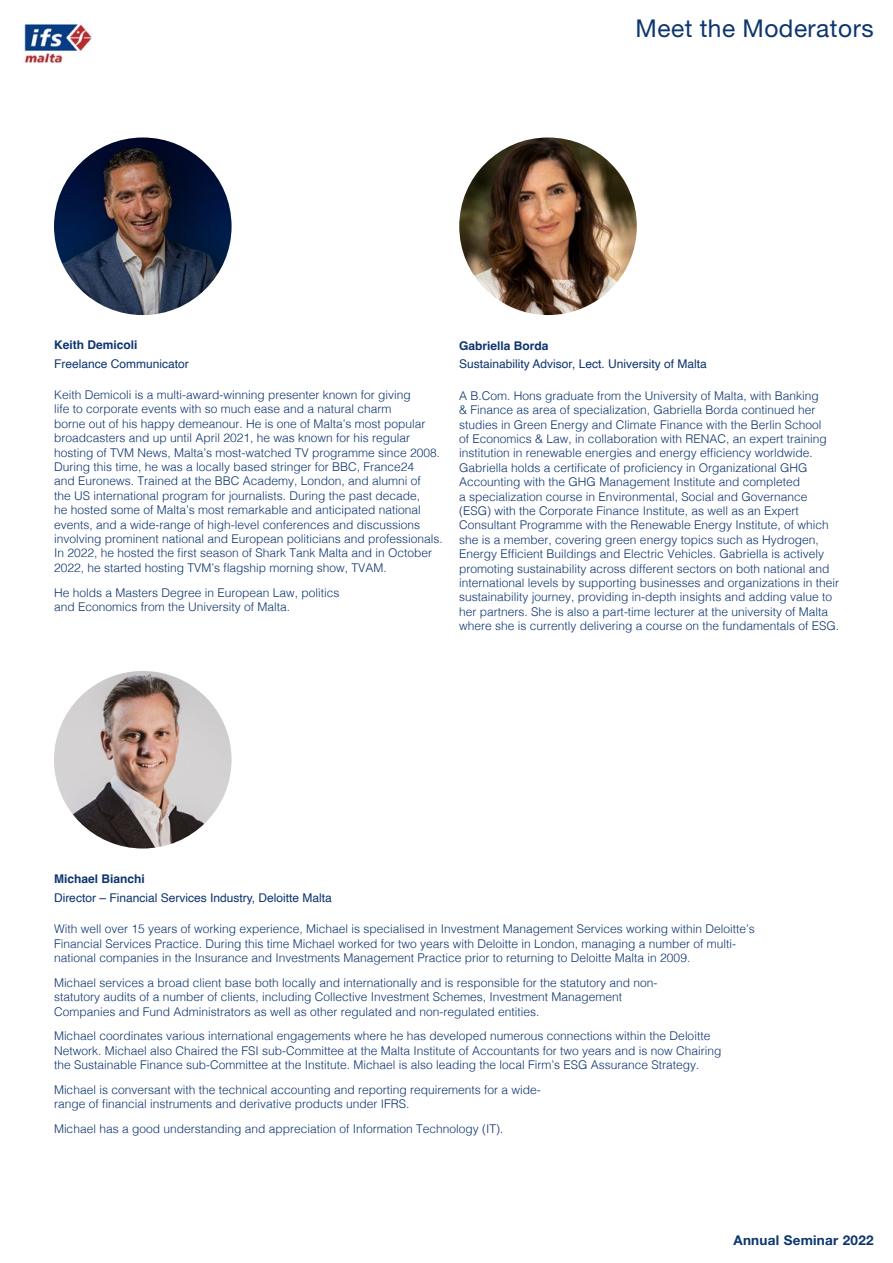
<style>
.page{position:relative;width:893px;height:1263px;background:#fff}
.page>*{position:absolute;margin:0;border:0;box-sizing:border-box;transform-origin:0 0}
.t1{font:24.45px "Helvetica Neue LT Std";letter-spacing:.02em;color:#0d356f}
.t2{font:700 13.5px "Helvetica Neue LT Std";letter-spacing:.02em;color:#0c366f}
.t3{font:300 12px/14.4px "Helvetica";color:#0d356f}
.t4{font:12px "Helvetica";color:#0d356f}
.t5{font:700 12px "Helvetica";color:#0d356f}
</style>
<div class="page">
<img style="left:24px;top:24px;width:68px;height:39px">
<img style="left:54px;top:671px;width:178px;height:177px">
<img style="left:54px;top:137px;width:178px;height:178px">
<img style="left:459px;top:137px;width:178px;height:178px">
<h1 class="t1" style="left:635px;top:13px;width:240px">Meet the Moderators</h1>
<p class="t5" style="left:54px;top:337px;width:85px">Keith Demicoli</p>
<p class="t4" style="left:54px;top:354px;width:136px">Freelance Communicator</p>
<p class="t3" style="left:54px;top:387px;width:390px">Keith Demicoli is a multi-award-winning presenter known for giving<br>life to corporate events with so much ease and a natural charm<br>borne out of his happy demeanour. He is one of Malta’s most popular broadcasters and up until April 2021, he was known for his regular hosting of TVM News, Malta’s most-watched TV programme since 2008.<br>During this time, he was a locally based stringer for BBC, France24<br>and Euronews. Trained at the BBC Academy, London, and alumni of<br>the US international program for journalists. During the past decade,<br>he hosted some of Malta’s most remarkable and anticipated national events, and a wide-range of high-level conferences and discussions involving prominent national and European politicians and professionals.<br>In 2022, he hosted the first season of Shark Tank Malta and in October 2022, he started hosting TVM’s flagship morning show, TVAM.</p>
<p class="t3" style="left:54px;top:584px;width:287px">He holds a Masters Degree in European Law, politics and Economics from the University of Malta.</p>
<p class="t5" style="left:459px;top:338px;width:91px">Gabriella Borda</p>
<p class="t4" style="left:459px;top:355px;width:249px">Sustainability Advisor, Lect. University of Malta</p>
<p class="t3" style="left:459px;top:387px;width:381px">A B.Com. Hons graduate from the University of Malta, with Banking<br>&amp; Finance as area of specialization, Gabriella Borda continued her studies in Green Energy and Climate Finance with the Berlin School<br>of Economics &amp; Law, in collaboration with RENAC, an expert training institution in renewable energies and energy efficiency worldwide.<br>Gabriella holds a certificate of proficiency in Organizational GHG Accounting with the GHG Management Institute and completed<br>a specialization course in Environmental, Social and Governance (ESG) with the Corporate Finance Institute, as well as an Expert Consultant Programme with the Renewable Energy Institute, of which she is a member, covering green energy topics such as Hydrogen, Energy Efficient Buildings and Electric Vehicles. Gabriella is actively promoting sustainability across different sectors on both national and international levels by supporting businesses and organizations in their sustainability journey, providing in-depth insights and adding value to her partners. She is also a part-time lecturer at the university of Malta where she is currently delivering a course on the fundamentals of ESG.</p>
<p class="t5" style="left:54px;top:871px;width:92px">Michael Bianchi</p>
<p class="t4" style="left:54px;top:888px;width:279px">Director – Financial Services Industry, Deloitte Malta</p>
<p class="t3" style="left:54px;top:921px;width:702px">With well over 15 years of working experience, Michael is specialised in Investment Management Services working within Deloitte’s<br>Financial Services Practice. During this time Michael worked for two years with Deloitte in London, managing a number of multi&shy;national companies in the Insurance and Investments Management Practice prior to returning to Deloitte Malta in 2009.</p>
<p class="t3" style="left:54px;top:974px;width:605px">Michael services a broad client base both locally and internationally and is responsible for the statutory and non&shy;statutory audits of a number of clients, including Collective Investment Schemes, Investment Management<br>Companies and Fund Administrators as well as other regulated and non-regulated entities.</p>
<p class="t3" style="left:54px;top:1028px;width:669px">Michael coordinates various international engagements where he has developed numerous connections within the Deloitte<br>Network. Michael also Chaired the FSI sub-Committee at the Malta Institute of Accountants for two years and is now Chairing the Sustainable Finance sub-Committee at the Institute. Michael is also leading the local Firm’s ESG Assurance Strategy.</p>
<p class="t3" style="left:54px;top:1081px;width:488px">Michael is conversant with the technical accounting and reporting requirements for a wide&shy;range of financial instruments and derivative products under IFRS.</p>
<p class="t3" style="left:54px;top:1121px;width:451px">Michael has a good understanding and appreciation of Information Technology (IT).</p>
<p class="t2" style="left:733px;top:1232px;width:142px">Annual Seminar 2022</p>
</div>
